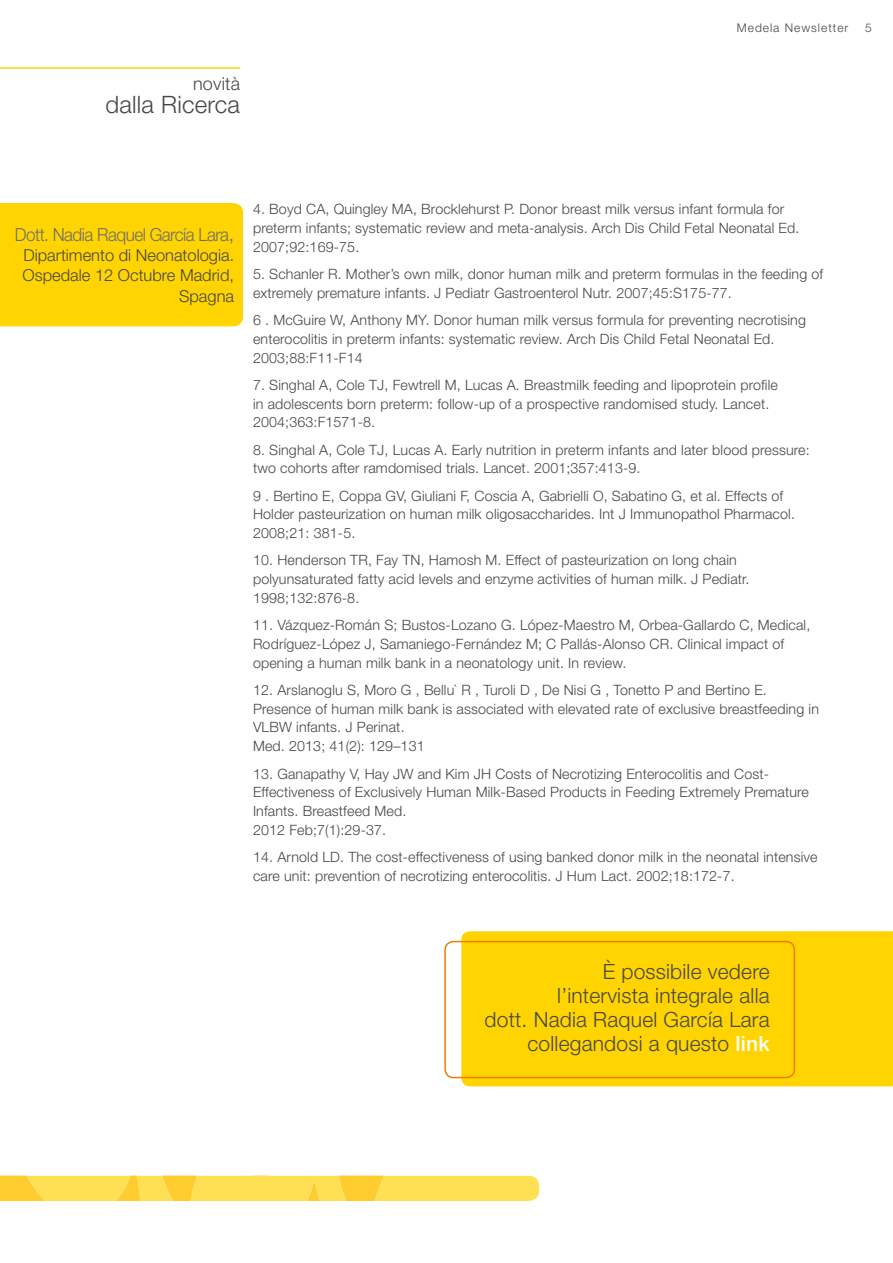
<style>
.page{position:relative;width:893px;height:1263px;background:#fff}
.page>*{position:absolute;margin:0;border:0;box-sizing:border-box;transform-origin:0 0}
.t1{font:300 24px "Helvetica Neue LT Std";letter-spacing:.01em;color:#474747}
.t2{font:300 21px/24px "Helvetica Neue LT Std";letter-spacing:.01em;color:#474747;text-align:right}
.t3{font:300 18px "Helvetica Neue LT Std";letter-spacing:-.03em;color:#6e6e6e;scale:.95 1}
.t4{font:300 18px "Helvetica Neue LT Std";letter-spacing:.01em;color:#474747}
.t5{font:300 16.5px/19.8px "Helvetica Neue LT Std";color:#474747}
.t6{font:300 14.25px/18.8px "Helvetica Neue LT Std";letter-spacing:.01em;color:#474747}
.t7{font:300 12px "Helvetica Neue LT Std";letter-spacing:.08em;color:#474747}
.s1{font-size:19.5px}
.s2{font-weight:500;color:#fff}
</style>
<div class="page">
<hr style="left:0;top:67px;width:240px;height:2px;background:#ffd400">
<div style="left:0;top:203px;width:243px;height:123px;background:#ffd400"></div>
<svg style="left:0;top:1175px;width:539px;height:26px;background:#ffdc52"></svg>
<div style="left:461px;top:931px;width:432px;height:155px;background:#ffd400"></div>
<div style="left:444px;top:941px;width:351px;height:137px;border:2px solid #f07d00;border-radius:9px"></div>
<p class="t4" style="left:193px;top:73px;width:48px">novità</p>
<h1 class="t1" style="left:106px;top:90px;width:136px">dalla Ricerca</h1>
<p class="t7" style="left:737px;top:21px;width:113px">Medela Newsletter</p>
<p class="t7" style="left:865px;top:21px;width:8px">5</p>
<p class="t3" style="left:15px;top:224px;width:232px">Dott. Nadia Raquel García Lara<span class="s1">,</span></p>
<p class="t5" style="left:23px;top:245px;width:213px">Dipartimento di Neonatologia.<br>Ospedale 12 Octubre Madrid,</p>
<p class="t5" style="left:179px;top:286px;width:57px">Spagna</p>
<p class="t6" style="left:253px;top:200px;width:548px">4. Boyd CA, Quingley MA, Brocklehurst P. Donor breast milk versus infant formula for preterm infants; systematic review and meta-analysis. Arch Dis Child Fetal Neonatal Ed.<br>2007;92:169-75.</p>
<p class="t6" style="left:253px;top:264px;width:572px">5. Schanler R. Mother’s own milk, donor human milk and preterm formulas in the feeding of extremely premature infants. J Pediatr Gastroenterol Nutr. 2007;45:S175-77.</p>
<p class="t6" style="left:253px;top:310px;width:554px">6 . McGuire W, Anthony MY. Donor human milk versus formula for preventing necrotising enterocolitis in preterm infants: systematic review. Arch Dis Child Fetal Neonatal Ed.<br>2003;88:F11-F14</p>
<p class="t6" style="left:253px;top:375px;width:526px">7. Singhal A, Cole TJ, Fewtrell M, Lucas A. Breastmilk feeding and lipoprotein profile in adolescents born preterm: follow-up of a prospective randomised study. Lancet.<br>2004;363:F1571-8.</p>
<p class="t6" style="left:253px;top:440px;width:558px">8. Singhal A, Cole TJ, Lucas A. Early nutrition in preterm infants and later blood pressure: two cohorts after ramdomised trials. Lancet. 2001;357:413-9.</p>
<p class="t6" style="left:253px;top:486px;width:543px">9 . Bertino E, Coppa GV, Giuliani F, Coscia A, Gabrielli O, Sabatino G, et al. Effects of<br>Holder pasteurization on human milk oligosaccharides. Int J Immunopathol Pharmacol.<br>2008;21: 381-5.</p>
<p class="t6" style="left:253px;top:551px;width:498px">10. Henderson TR, Fay TN, Hamosh M. Effect of pasteurization on long chain polyunsaturated fatty acid levels and enzyme activities of human milk. J Pediatr.<br>1998;132:876-8.</p>
<p class="t6" style="left:253px;top:615px;width:559px">11. Vázquez-Román S; Bustos-Lozano G. López-Maestro M, Orbea-Gallardo C, Medical,<br>Rodríguez-López J, Samaniego-Fernández M; C Pallás-Alonso CR. Clinical impact of opening a human milk bank in a neonatology unit. In review.</p>
<p class="t6" style="left:253px;top:680px;width:567px">12. Arslanoglu S, Moro G , Bellu` R , Turoli D , De Nisi G , Tonetto P and Bertino E.<br>Presence of human milk bank is associated with elevated rate of exclusive breastfeeding in VLBW infants. J Perinat.<br>Med. 2013; 41(2): 129–131</p>
<p class="t6" style="left:253px;top:764px;width:557px">13. Ganapathy V, Hay JW and Kim JH Costs of Necrotizing Enterocolitis and Cost-Effectiveness of Exclusively Human Milk-Based Products in Feeding Extremely Premature Infants. Breastfeed Med.<br>2012 Feb;7(1):29-37.</p>
<p class="t6" style="left:253px;top:847px;width:566px">14. Arnold LD. The cost-effectiveness of using banked donor milk in the neonatal intensive care unit: prevention of necrotizing enterocolitis. J Hum Lact. 2002;18:172-7.</p>
<h2 class="t2" style="left:485px;top:958px;width:287px">È possibile vedere<br>l’intervista integrale alla<br>dott. Nadia Raquel García Lara collegandosi a questo <span class="s2">link</span></h2>
</div>
